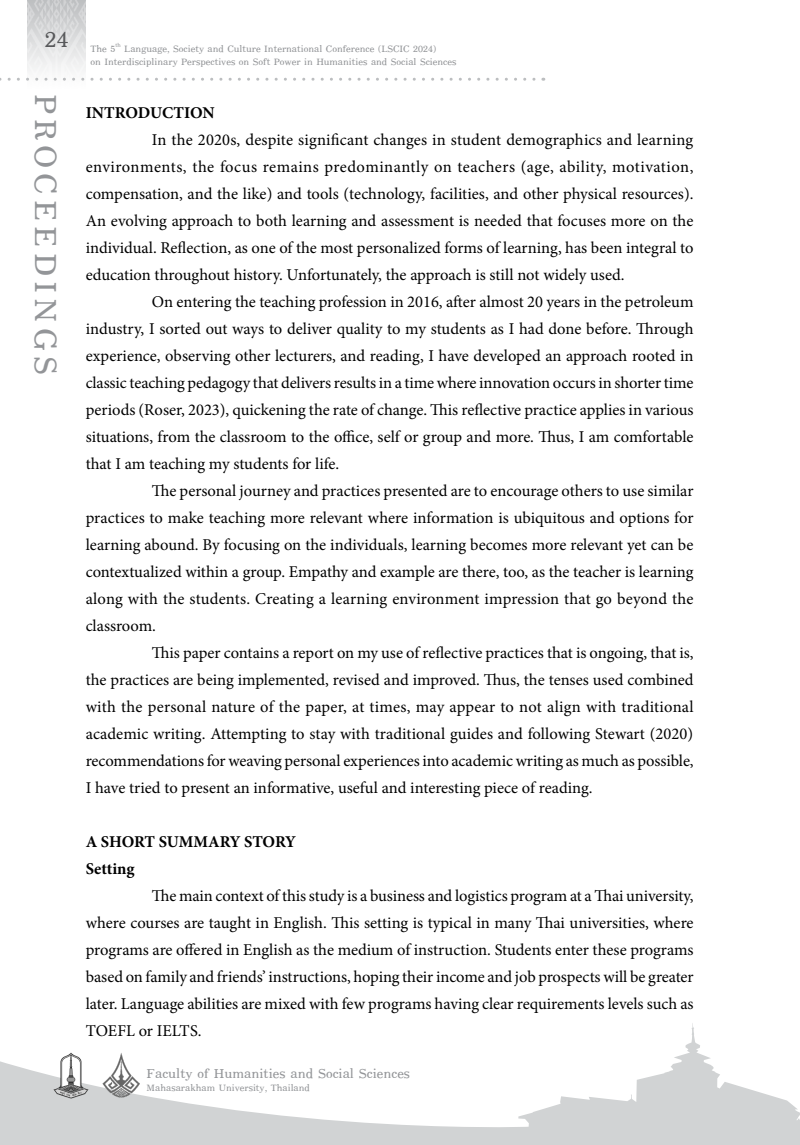
<style>
.page{position:relative;width:800px;height:1145px;background:#fff}
.page>*{position:absolute;margin:0;border:0;box-sizing:border-box;transform-origin:0 0}
.t1{font:49.5px "DB Com Yard X";letter-spacing:.1em;color:#939598}
.t2{font:36px "DB Com Yard X";color:#58595b}
.t3{font:21px "DB Com Yard X";color:#939598}
.t4{font:16.5px/27px "Minion Pro";color:#000;text-align:justify}
.t5{font:700 16.5px/27px "Minion Pro";letter-spacing:-.01em;color:#000}
.t6{font:15px/13.5px "DB Com Yard X";color:#939598}
</style>
<div class="page">
<img style="left:28px;top:0;width:58px;height:78px">
<svg style="left:0;top:1023px;width:799px;height:122px"></svg>
<svg style="left:0;top:78px;width:543px;height:3px"></svg>
<img style="left:40px;top:1051px;width:102px;height:48px">
<h2 class="t2" style="left:45px;top:19px;width:25px">24</h2>
<h1 class="t1" style="left:73px;top:94px;width:282px;rotate:90deg">PROCEEDINGS</h1>
<p class="t6" style="left:90px;top:42px;width:367px">The 5<sup>th</sup> Language, Society and Culture International Conference (LSCIC 2024)<br>on Interdisciplinary Perspectives on Soft Power in Humanities and Social Sciences</p>
<p class="t5" style="left:86px;top:99px;width:130px">INTRODUCTION</p>
<p class="t4" style="left:86px;top:127px;width:609px;text-indent:66px">In the 2020s, despite significant changes in student demographics and learning environments, the focus remains predominantly on teachers (age, ability, motivation, compensation, and the like) and tools (technology, facilities, and other physical resources).<br>An evolving approach to both learning and assessment is needed that focuses more on the individual. Reflection, as one of the most personalized forms of learning, has been integral to education throughout history. Unfortunately, the approach is still not widely used.</p>
<p class="t4" style="left:86px;top:289px;width:609px;text-indent:66px">On entering the teaching profession in 2016, after almost 20 years in the petroleum industry, I sorted out ways to deliver quality to my students as I had done before. Through experience, observing other lecturers, and reading, I have developed an approach rooted in classic teaching pedagogy that delivers results in a time where innovation occurs in shorter time periods (Roser, 2023), quickening the rate of change. This reflective practice applies in various situations, from the classroom to the office, self or group and more. Thus, I am comfortable that I am teaching my students for life.</p>
<p class="t4" style="left:86px;top:478px;width:609px;text-indent:66px">The personal journey and practices presented are to encourage others to use similar practices to make teaching more relevant where information is ubiquitous and options for learning abound. By focusing on the individuals, learning becomes more relevant yet can be contextualized within a group. Empathy and example are there, too, as the teacher is learning along with the students. Creating a learning environment impression that go beyond the classroom.</p>
<p class="t4" style="left:86px;top:639px;width:609px;text-indent:66px">This paper contains a report on my use of reflective practices that is ongoing, that is, the practices are being implemented, revised and improved. Thus, the tenses used combined with the personal nature of the paper, at times, may appear to not align with traditional academic writing. Attempting to stay with traditional guides and following Stewart (2020) recommendations for weaving personal experiences into academic writing as much as possible, I have tried to present an informative, useful and interesting piece of reading.</p>
<p class="t5" style="left:86px;top:828px;width:211px">A SHORT SUMMARY STORY<br>Setting</p>
<p class="t4" style="left:86px;top:882px;width:609px;text-indent:66px">The main context of this study is a business and logistics program at a Thai university, where courses are taught in English. This setting is typical in many Thai universities, where programs are offered in English as the medium of instruction. Students enter these programs based on family and friends’ instructions, hoping their income and job prospects will be greater later. Language abilities are mixed with few programs having clear requirements levels such as TOEFL or IELTS.</p>
<p class="t3" style="left:147px;top:1061px;width:265px">Faculty of Humanities and Social Sciences</p>
<p class="t6" style="left:147px;top:1081px;width:165px">Mahasarakham University, Thailand</p>
</div>
